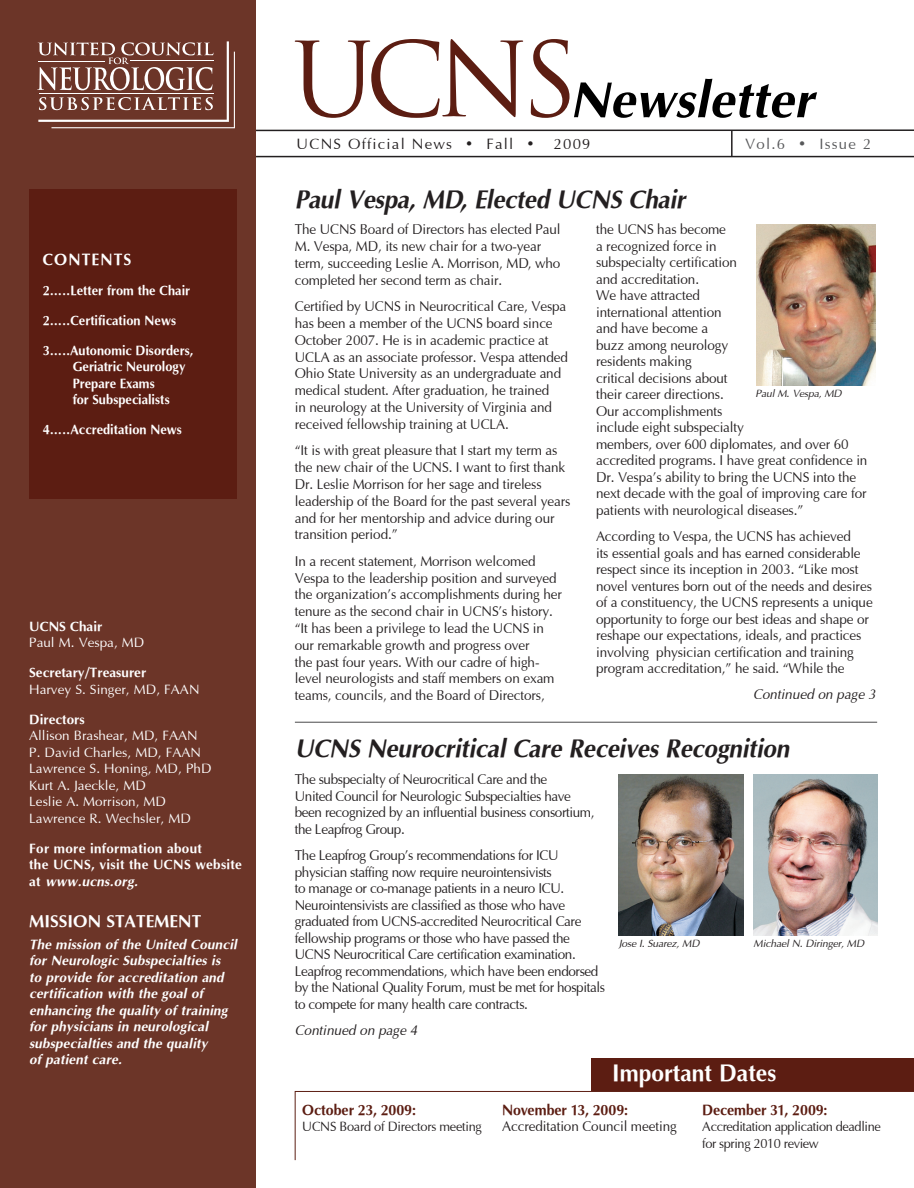
<style>
.page{position:relative;width:914px;height:1188px;background:#fff}
.page>*{position:absolute;margin:0;border:0;box-sizing:border-box;transform-origin:0 0}
.Headline{font:italic 700 25.5px "Optimum";letter-spacing:-.01em;color:#231f20;scale:.95 1}
.Important_dates{font:700 24px "Optimum";color:#fff;scale:.95 1}
.Mission_head{font:700 17.25px "Optimum";color:#fff}
.TOC_head{font:700 16.5px "Optimum";letter-spacing:.07em;color:#fff;scale:.95 1}
.Body{font:700 15px "Optimum";letter-spacing:-.005em;color:#5c1d12;scale:.95 1}
.t1{font:15px "Optimum";letter-spacing:.08em;color:#231f20}
.t2{font:15px "Optimum";letter-spacing:.08em;color:#57585a}
.Body-2{font:14.25px/16.5px "Optimum";letter-spacing:-.01em;color:#231f20;scale:.95 1}
.Body-3{font:14.25px/16.5px "Optimum";letter-spacing:-.03em;color:#231f20;scale:.95 1}
.Body-4{font:italic 14.25px "Optimum";color:#231f20;scale:.95 1}
.Mission_body{font:italic 700 13.5px/16.5px "Optimum";letter-spacing:.01em;color:#fff}
.Names___title{font:13.5px/16.5px "Optimum";color:#fff}
.t3{font:700 13.5px/16.5px "Optimum";color:#fff;scale:.95 1}
.Body-5{font:13.5px/16.5px "Optimum";letter-spacing:-.03em;color:#231f20;scale:.95 1}
.t4{font:700 13.5px/16.5px "Optimum";letter-spacing:.02em;color:#fff}
.photo_caption{font:italic 10.5px "Optimum";letter-spacing:-.02em;color:#231f20}
.s1{font-weight:700}
.s2{font-style:italic}
</style>
<div class="page">
<hr style="left:32px;top:129px;width:882px;height:2px;background:#231f20">
<hr style="left:28px;top:156px;width:886px;height:1px;background:#231f20">
<div style="left:0;top:0;width:256px;height:1187px;background:#6c3528"></div>
<svg style="left:731px;top:131px;width:1px;height:25px"></svg>
<div style="left:592px;top:1058px;width:322px;height:32px;background:#5c1d12"></div>
<svg style="left:294px;top:1090px;width:620px;height:70px"></svg>
<div style="left:29px;top:189px;width:208px;height:309px;background:#5c1d12"></div>
<hr style="left:295px;top:721px;width:582px;height:1px;background:#494a4b">
<svg style="left:295px;top:39px;width:522px;height:79px"></svg>
<svg style="left:37px;top:41px;width:198px;height:87px"></svg>
<img style="left:756px;top:224px;width:120px;height:161px">
<img style="left:619px;top:774px;width:124px;height:161px">
<img style="left:753px;top:774px;width:125px;height:161px">
<p class="TOC_head" style="left:43px;top:249px;width:95px">CONTENTS</p>
<p class="t3" style="left:43px;top:282px;width:157px">2.....Letter from the Chair</p>
<p class="t3" style="left:43px;top:312px;width:142px">2.....Certification News</p>
<p class="t3" style="left:73px;top:342px;width:128px;text-indent:-30px">3.....Autonomic Disorders,<br>Geriatric Neurology<br>Prepare Exams<br>for Subspecialists</p>
<p class="t3" style="left:43px;top:421px;width:148px">4.....Accreditation News</p>
<p class="Names___title" style="left:29px;top:617px;width:117px"><span class="s1">UCNS Chair<br></span>Paul M. Vespa, MD</p>
<p class="Names___title" style="left:29px;top:664px;width:172px"><span class="s1">Secretary/Treasurer<br></span>Harvey S. Singer, MD, FAAN</p>
<p class="Names___title" style="left:29px;top:710px;width:184px"><span class="s1">Directors<br></span>Allison Brashear, MD, FAAN<br>P. David Charles, MD, FAAN<br>Lawrence S. Honing, MD, PhD<br>Kurt A. Jaeckle, MD<br>Leslie A. Morrison, MD<br>Lawrence R. Wechsler, MD</p>
<p class="t4" style="left:29px;top:839px;width:214px">For more information about<br>the UCNS, visit the UCNS website at <span class="s2">www.ucns.org.</span></p>
<p class="Mission_head" style="left:29px;top:910px;width:174px">MISSION STATEMENT</p>
<p class="Mission_body" style="left:29px;top:935px;width:209px">The mission of the United Council for Neurologic Subspecialties is<br>to provide for accreditation and certification with the goal of enhancing the quality of training for physicians in neurological subspecialties and the quality<br>of patient care.</p>
<p class="t1" style="left:297px;top:135px;width:295px">UCNS Official News • Fall • 2009</p>
<p class="t2" style="left:745px;top:135px;width:128px">Vol.6 • Issue 2</p>
<p class="Headline" style="left:295px;top:183px;width:413px">Paul Vespa, MD, Elected UCNS Chair</p>
<p class="Body-2" style="left:295px;top:221px;width:281px">The UCNS Board of Directors has elected Paul M. Vespa, MD, its new chair for a two-year term, succeeding Leslie A. Morrison, MD, who completed her second term as chair.</p>
<p class="Body-2" style="left:295px;top:298px;width:289px">Certified by UCNS in Neurocritical Care, Vespa has been a member of the UCNS board since October 2007. He is in academic practice at UCLA as an associate professor. Vespa attended Ohio State University as an undergraduate and medical student. After graduation, he trained<br>in neurology at the University of Virginia and received fellowship training at UCLA.</p>
<p class="Body-2" style="left:295px;top:442px;width:291px">“It is with great pleasure that I start my term as the new chair of the UCNS. I want to first thank Dr. Leslie Morrison for her sage and tireless leadership of the Board for the past several years and for her mentorship and advice during our transition period.”</p>
<p class="Body-2" style="left:295px;top:552px;width:283px">In a recent statement, Morrison welcomed Vespa to the leadership position and surveyed the organization’s accomplishments during her tenure as the second chair in UCNS’s history. “It has been a privilege to lead the UCNS in our remarkable growth and progress over<br>the past four years. With our cadre of high&shy;level neurologists and staff members on exam teams, councils, and the Board of Directors,</p>
<p class="Body-2" style="left:596px;top:221px;width:287px">the UCNS has become<br>a recognized force in<br>subspecialty certification<br>and accreditation.<br>We have attracted<br>international attention<br>and have become a<br>buzz among neurology<br>residents making<br>critical decisions about<br>their career directions.<br>Our accomplishments<br>include eight subspecialty<br>members, over 600 diplomates, and over 60 accredited programs. I have great confidence in<br>Dr. Vespa’s ability to bring the UCNS into the next decade with the goal of improving care for patients with neurological diseases.”</p>
<p class="Body-2" style="left:596px;top:528px;width:293px">According to Vespa, the UCNS has achieved<br>its essential goals and has earned considerable respect since its inception in 2003. “Like most novel ventures born out of the needs and desires of a constituency, the UCNS represents a unique opportunity to forge our best ideas and shape or reshape our expectations, ideals, and practices involving physician certification and training program accreditation,” he said. “While the</p>
<p class="Body-4" style="left:753px;top:686px;width:131px">Continued on page 3</p>
<p class="photo_caption" style="left:755px;top:387px;width:88px">Paul M. Vespa, MD</p>
<p class="Headline" style="left:295px;top:732px;width:522px">UCNS Neurocritical Care Receives Recognition</p>
<p class="Body-3" style="left:295px;top:771px;width:317px">The subspecialty of Neurocritical Care and the<br>United Council for Neurologic Subspecialties have been recognized by an influential business consortium, the Leapfrog Group.</p>
<p class="Body-3" style="left:295px;top:847px;width:328px">The Leapfrog Group’s recommendations for ICU physician staffing now require neurointensivists<br>to manage or co-manage patients in a neuro ICU.<br>Neurointensivists are classified as those who have graduated from UCNS-accredited Neurocritical Care fellowship programs or those who have passed the UCNS Neurocritical Care certification examination.<br>Leapfrog recommendations, which have been endorsed by the National Quality Forum, must be met for hospitals to compete for many health care contracts.</p>
<p class="Body-4" style="left:295px;top:1021px;width:131px">Continued on page 4</p>
<p class="photo_caption" style="left:619px;top:937px;width:82px">Jose I. Suarez, MD</p>
<p class="photo_caption" style="left:753px;top:937px;width:112px">Michael N. Diringer, MD</p>
<p class="Body" style="left:302px;top:1100px;width:121px">October 23, 2009:</p>
<p class="Body-5" style="left:302px;top:1118px;width:191px">UCNS Board of Directors meeting</p>
<p class="Important_dates" style="left:612px;top:1058px;width:174px">Important Dates</p>
<p class="Body" style="left:502px;top:1100px;width:134px">November 13, 2009:</p>
<p class="Body-2" style="left:502px;top:1118px;width:185px">Accreditation Council meeting</p>
<p class="Body" style="left:702px;top:1100px;width:133px">December 31, 2009:</p>
<p class="Body-5" style="left:702px;top:1118px;width:190px">Accreditation application deadline for spring 2010 review</p>
</div>
